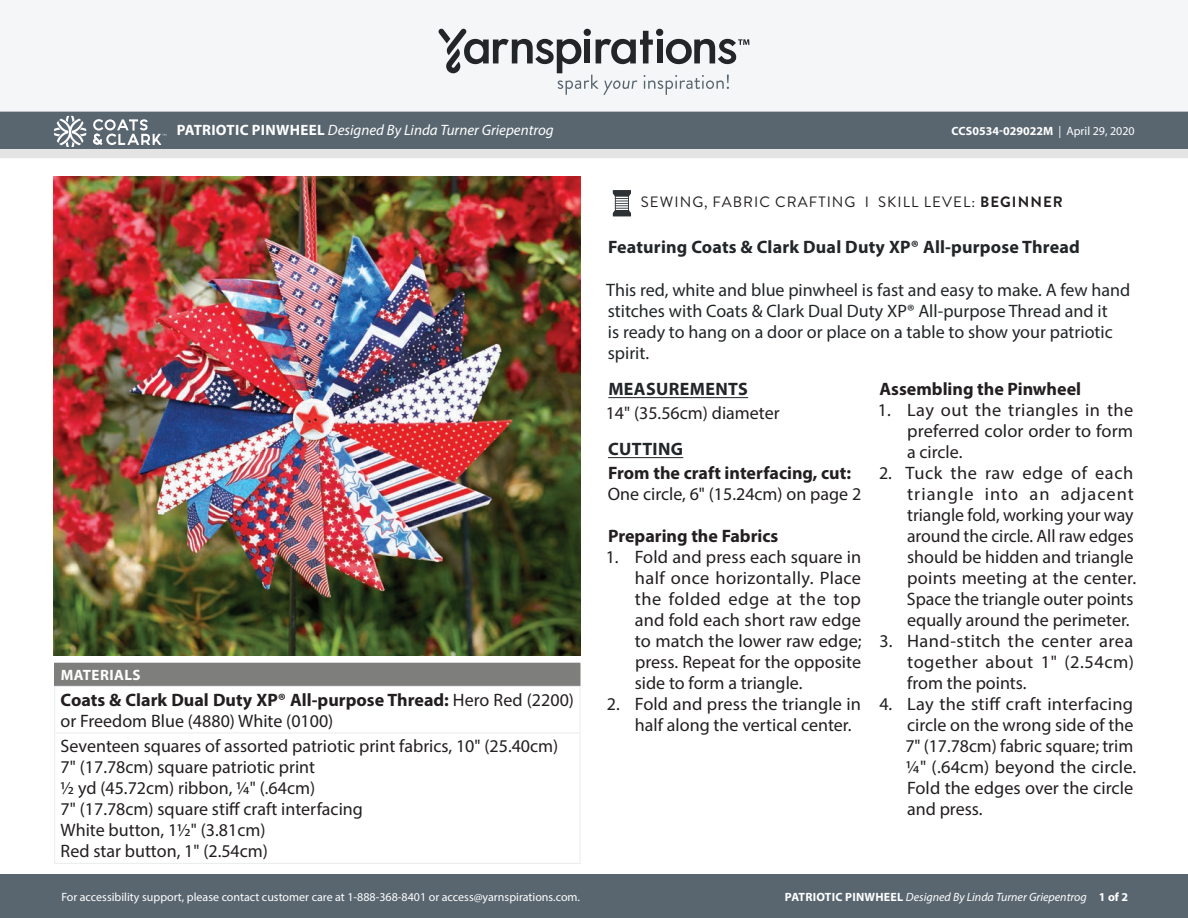
<style>
.page{position:relative;width:1188px;height:918px;background:#fff}
.page>*{position:absolute;margin:0;border:0;box-sizing:border-box;transform-origin:0 0}
.Materials_-_Brand{font:18px/21px "Myriad Pro";color:#231f20}
.Material_-__Colors_i{font:18px "Myriad Pro";color:#231f20}
.Romance_Copy{font:18px/21px "Myriad Pro";color:#222628}
.Body_-__With_auto_st{font:700 18px "Myriad Pro";color:#231f20}
.Featuring{font:700 18px "Myriad Pro";letter-spacing:.01em;color:#222628}
.Body_-__With_auto_st-2{font:18px "Myriad Pro";color:#231f20}
.Body_-_HEADERS_-_Und{font:700 18px "Myriad Pro";letter-spacing:.02em;color:#222628}
.t1{font:italic 15px "Myriad Pro";color:#fff}
.Type_of_pattern___Sk{font:15px "Brandon Grotesque";letter-spacing:.07em;color:#231f20}
.Materials_-__Header{font:700 15px "Myriad Pro";letter-spacing:.03em;color:#fff}
.t2{font:12px "Myriad Pro";color:#fff}
.t3{font:italic 12px "Myriad Pro";color:#fff}
.t4{font:700 12px "Myriad Pro";color:#fff}
.s1{font-weight:700;font-style:normal}
.s2{font-weight:400}
.s3{font-weight:700}
</style>
<div class="page">
<div style="left:0;top:875px;width:1188px;height:43px;background:#596670"></div>
<div style="left:0;top:111px;width:1188px;height:38px;background:#596670"></div>
<div style="left:0;top:0;width:1188px;height:112px;background:#f4f6f7"></div>
<svg style="left:438px;top:29px;width:311px;height:66px"></svg>
<svg style="left:0;top:116px;width:1188px;height:42px"></svg>
<img style="left:54px;top:177px;width:527px;height:478px">
<hr style="left:608px;top:397px;width:140px;height:1px;background:#222628">
<hr style="left:608px;top:457px;width:75px;height:1px;background:#222628">
<svg style="left:613px;top:190px;width:18px;height:26px"></svg>
<div style="left:55px;top:663px;width:525px;height:23px;background:#7e7e7d"></div>
<hr style="left:54px;top:663px;width:526px;height:1px;background:#7e7e7d">
<svg style="left:54px;top:664px;width:1px;height:22px"></svg>
<svg style="left:580px;top:664px;width:1px;height:22px"></svg>
<hr style="left:54px;top:686px;width:527px;height:1px;background:#ebeeef">
<hr style="left:54px;top:687px;width:1px;height:45px;background:#ebeeef">
<hr style="left:579px;top:687px;width:2px;height:45px;background:#ebeeef">
<hr style="left:54px;top:734px;width:1px;height:129px;background:#ebeeef">
<hr style="left:54px;top:863px;width:527px;height:1px;background:#ebeeef">
<hr style="left:579px;top:734px;width:2px;height:129px;background:#ebeeef">
<hr style="left:54px;top:732px;width:527px;height:2px;background:#ebeeef">
<p class="t1" style="left:177px;top:121px;width:379px"><span class="s1">PATRIOTIC PINWHEEL</span> Designed By Linda Turner Griepentrog</p>
<p class="t4" style="left:951px;top:123px;width:185px">CCS0534-029022M <span class="s2">| April 29, 2020</span></p>
<p class="Materials_-__Header" style="left:61px;top:666px;width:81px">MATERIALS</p>
<p class="Materials_-_Brand" style="left:61px;top:689px;width:515px"><span class="s3">Coats &amp; Clark Dual Duty XP® All-purpose Thread:</span> Hero Red (2200) or Freedom Blue (4880) White (0100)</p>
<p class="Material_-__Colors_i" style="left:61px;top:735px;width:499px">Seventeen squares of assorted patriotic print fabrics, 10" (25.40cm)</p>
<p class="Material_-__Colors_i" style="left:61px;top:756px;width:256px">7" (17.78cm) square patriotic print</p>
<p class="Material_-__Colors_i" style="left:61px;top:777px;width:256px">½ yd (45.72cm) ribbon, ¼" (.64cm)</p>
<p class="Material_-__Colors_i" style="left:61px;top:798px;width:304px">7" (17.78cm) square stiff craft interfacing</p>
<p class="Material_-__Colors_i" style="left:61px;top:819px;width:206px">White button, 1½" (3.81cm)</p>
<p class="Material_-__Colors_i" style="left:61px;top:840px;width:209px">Red star button, 1" (2.54cm)</p>
<p class="Type_of_pattern___Sk" style="left:641px;top:192px;width:423px">SEWING, FABRIC CRAFTING I SKILL LEVEL: <span class="s3">BEGINNER</span></p>
<p class="Featuring" style="left:608px;top:235px;width:473px">Featuring Coats &amp; Clark Dual Duty XP® All-purpose Thread</p>
<p class="Romance_Copy" style="left:606px;top:279px;width:526px">This red, white and blue pinwheel is fast and easy to make. A few hand stitches with Coats &amp; Clark Dual Duty XP® All-purpose Thread and it<br>is ready to hang on a door or place on a table to show your patriotic spirit.</p>
<p class="Body_-_HEADERS_-_Und" style="left:608px;top:377px;width:141px">MEASUREMENTS</p>
<p class="Body_-__With_auto_st-2" style="left:606px;top:401px;width:175px">14" (35.56cm) diameter</p>
<p class="Body_-_HEADERS_-_Und" style="left:608px;top:437px;width:77px">CUTTING</p>
<p class="Body_-__With_auto_st" style="left:608px;top:461px;width:244px">From the craft interfacing, cut:</p>
<p class="Body_-__With_auto_st-2" style="left:608px;top:482px;width:255px">One circle, 6" (15.24cm) on page 2</p>
<p class="Body_-__With_auto_st" style="left:608px;top:524px;width:172px">Preparing the Fabrics</p>
<p class="Materials_-_Brand" style="left:635px;top:546px;width:228px;text-align:justify;text-indent:-29px">1. Fold and press each square in half once horizontally. Place the folded edge at the top and fold each short raw edge to match the lower raw edge; press. Repeat for the opposite side to form a triangle.</p>
<p class="Materials_-_Brand" style="left:635px;top:693px;width:228px;text-indent:-28px">2. Fold and press the triangle in half along the vertical center.</p>
<p class="Body_-__With_auto_st" style="left:880px;top:377px;width:203px">Assembling the Pinwheel</p>
<p class="Materials_-_Brand" style="left:907px;top:399px;width:228px;text-align:justify;text-indent:-29px">1. Lay out the triangles in the preferred color order to form a circle.</p>
<p class="Materials_-_Brand" style="left:907px;top:462px;width:231px;text-indent:-28px">2. Tuck the raw edge of each triangle into an adjacent triangle fold, working your way around the circle. All raw edges should be hidden and triangle points meeting at the center.<br>Space the triangle outer points equally around the perimeter.</p>
<p class="Materials_-_Brand" style="left:907px;top:630px;width:229px;text-align:justify;text-indent:-28px">3. Hand-stitch the center area together about 1" (2.54cm) from the points.</p>
<p class="Materials_-_Brand" style="left:905px;top:693px;width:233px;text-indent:-26px">4. Lay the stiff craft interfacing circle on the wrong side of the<br>7" (17.78cm) fabric square; trim ¼" (.64cm) beyond the circle.<br>Fold the edges over the circle and press.</p>
<p class="t2" style="left:61px;top:889px;width:520px">For accessibility support, please contact customer care at 1-888-368-8401 or access@yarnspirations.com.</p>
<p class="t3" style="left:785px;top:889px;width:345px"><span class="s1">PATRIOTIC PINWHEEL</span> Designed By Linda Turner Griepentrog <span class="s1">1 of 2</span></p>
</div>
